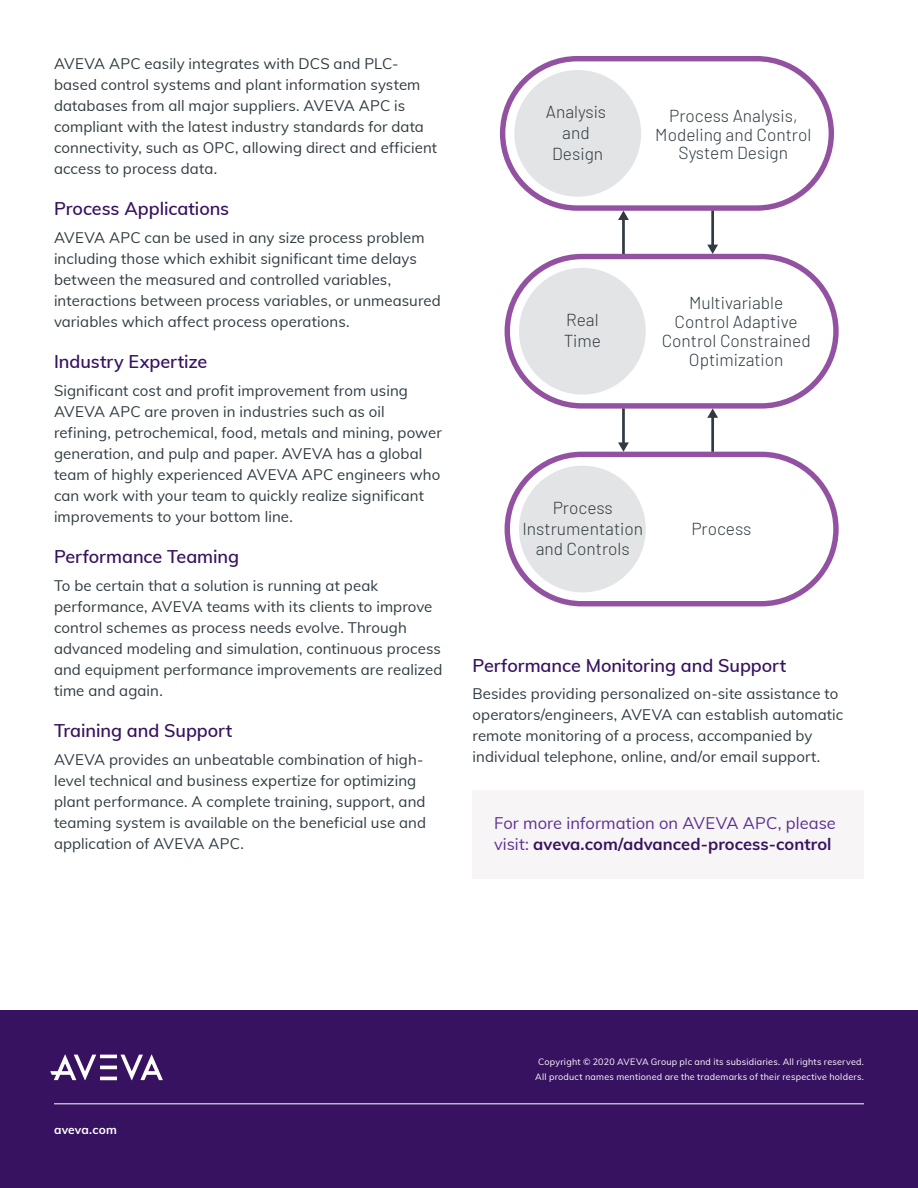
<style>
.page{position:relative;width:918px;height:1188px;background:#fff}
.page>*{position:absolute;margin:0;border:0;box-sizing:border-box;transform-origin:0 0}
.S1_Subheadlines{font:600 18px "Muli";letter-spacing:-.005em;color:#371260}
.t1{font:300 17.4px/20.9px "Barlow";color:#2f3b41;text-align:center}
.Body_Copy{font:16.5px/21px "Muli";color:#5a3092}
.Body_Copy-2{font:15px/21px "Muli";letter-spacing:.005em;color:#2f3b41}
.t2{font:700 12px "Muli";letter-spacing:.01em;color:#fff}
.t3{font:9px/15px "Muli";letter-spacing:.025em;color:#fff;text-align:center}
.s1{font-weight:700;color:#371260}
</style>
<div class="page">
<div style="left:0;top:1010px;width:918px;height:178px;background:#371260"></div>
<hr style="left:100px;top:1077px;width:17px;height:3px;background:#fff">
<hr style="left:100px;top:1066px;width:17px;height:3px;background:#fff">
<hr style="left:100px;top:1055px;width:17px;height:3px;background:#fff">
<svg style="left:50px;top:1055px;width:46px;height:25px"></svg>
<svg style="left:121px;top:1055px;width:42px;height:25px"></svg>
<hr style="left:54px;top:1104px;width:810px;height:1px;background:#fff">
<div style="left:500px;top:56px;width:334px;height:155px;border:5px solid #9252a1;border-radius:75px"></div>
<div style="left:514px;top:70px;width:127px;height:127px;background:#e3e4e5;border-radius:50%"></div>
<div style="left:505px;top:254px;width:334px;height:155px;border:5px solid #9252a1;border-radius:75px"></div>
<div style="left:519px;top:268px;width:127px;height:127px;background:#e3e4e5;border-radius:50%"></div>
<div style="left:505px;top:452px;width:334px;height:154px;border:5px solid #9252a1;border-radius:75px"></div>
<div style="left:519px;top:466px;width:127px;height:126px;background:#e3e4e5;border-radius:50%"></div>
<hr style="left:622px;top:218px;width:3px;height:36px;background:#2f3b41">
<svg style="left:618px;top:211px;width:11px;height:9px"></svg>
<hr style="left:711px;top:211px;width:3px;height:35px;background:#2f3b41">
<svg style="left:707px;top:245px;width:11px;height:9px"></svg>
<hr style="left:622px;top:408px;width:3px;height:36px;background:#2f3b41">
<svg style="left:618px;top:442px;width:11px;height:10px"></svg>
<hr style="left:711px;top:416px;width:3px;height:36px;background:#2f3b41">
<svg style="left:707px;top:408px;width:11px;height:10px"></svg>
<div style="left:472px;top:791px;width:392px;height:88px;background:#f8f5f6"></div>
<p class="Body_Copy-2" style="left:54px;top:52px;width:385px">AVEVA APC easily integrates with DCS and PLC&shy;based control systems and plant information system databases from all major suppliers. AVEVA APC is compliant with the latest industry standards for data connectivity, such as OPC, allowing direct and efficient access to process data.</p>
<p class="S1_Subheadlines" style="left:54px;top:196px;width:177px">Process Applications</p>
<p class="Body_Copy-2" style="left:54px;top:226px;width:388px">AVEVA APC can be used in any size process problem including those which exhibit significant time delays between the measured and controlled variables, interactions between process variables, or unmeasured variables which affect process operations.</p>
<p class="S1_Subheadlines" style="left:54px;top:349px;width:155px">Industry Expertize</p>
<p class="Body_Copy-2" style="left:54px;top:379px;width:389px">Significant cost and profit improvement from using AVEVA APC are proven in industries such as oil refining, petrochemical, food, metals and mining, power generation, and pulp and paper. AVEVA has a global team of highly experienced AVEVA APC engineers who can work with your team to quickly realize significant improvements to your bottom line.</p>
<p class="S1_Subheadlines" style="left:54px;top:544px;width:187px">Performance Teaming</p>
<p class="Body_Copy-2" style="left:54px;top:574px;width:390px">To be certain that a solution is running at peak performance, AVEVA teams with its clients to improve control schemes as process needs evolve. Through advanced modeling and simulation, continuous process and equipment performance improvements are realized time and again.</p>
<p class="S1_Subheadlines" style="left:54px;top:718px;width:180px">Training and Support</p>
<p class="Body_Copy-2" style="left:54px;top:748px;width:374px">AVEVA provides an unbeatable combination of high&shy;level technical and business expertize for optimizing plant performance. A complete training, support, and teaming system is available on the beneficial use and application of AVEVA APC.</p>
<p class="t1" style="left:546px;top:101px;width:62px">Analysis and<br>Design</p>
<p class="t1" style="left:655px;top:105px;width:158px;line-height:18.9px">Process Analysis,<br>Modeling and Control<br>System Design</p>
<p class="t1" style="left:564px;top:309px;width:39px;text-align:left">Real<br>Time</p>
<p class="t1" style="left:662px;top:293px;width:150px;line-height:18.9px">Multivariable<br>Control Adaptive<br>Control Constrained<br>Optimization</p>
<p class="t1" style="left:522px;top:497px;width:122px">Process<br>Instrumentation and Controls</p>
<p class="t1" style="left:691px;top:517px;width:62px">Process</p>
<p class="S1_Subheadlines" style="left:472px;top:652px;width:315px">Performance Monitoring and Support</p>
<p class="Body_Copy-2" style="left:472px;top:683px;width:372px">Besides providing personalized on-site assistance to operators/engineers, AVEVA can establish automatic remote monitoring of a process, accompanied by individual telephone, online, and/or email support.</p>
<p class="Body_Copy" style="left:494px;top:812px;width:343px">For more information on AVEVA APC, please visit: <span class="s1">aveva.com/advanced-process-control</span></p>
<p class="t2" style="left:54px;top:1121px;width:64px">aveva.com</p>
<p class="t3" style="left:535px;top:1054px;width:330px">Copyright © 2020 AVEVA Group plc and its subsidiaries. All rights reserved.<br>All product names mentioned are the trademarks of their respective holders.</p>
</div>
